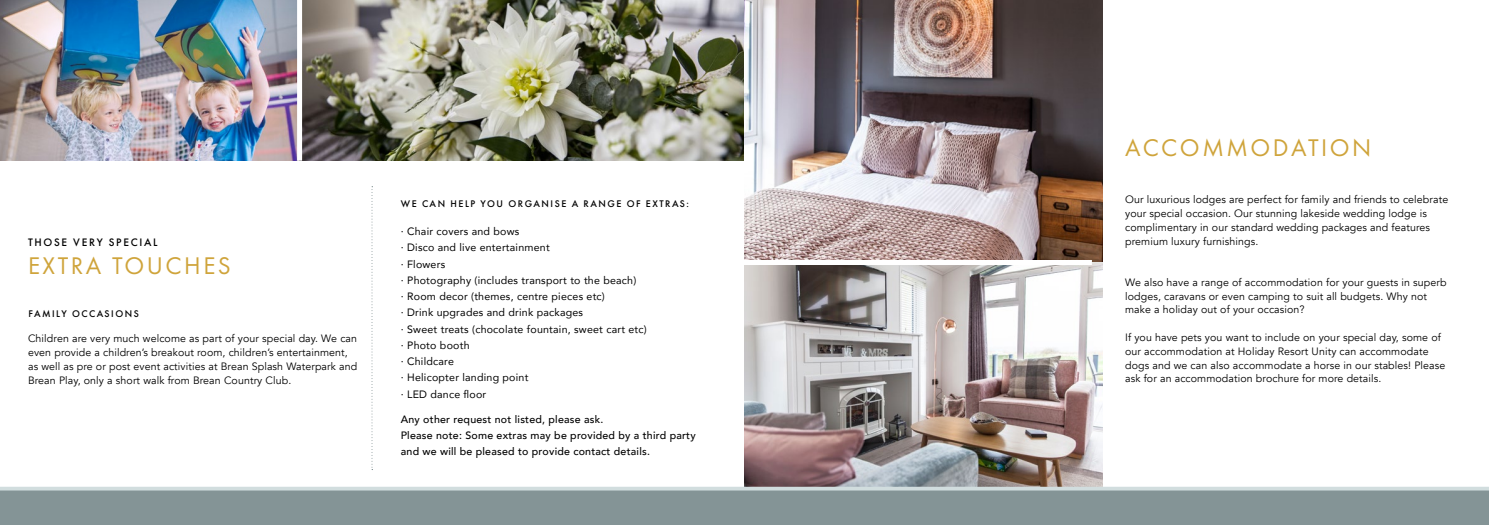
<style>
.page{position:relative;width:1489px;height:525px;background:#fff}
.page>*{position:absolute;margin:0;border:0;box-sizing:border-box;transform-origin:0 0}
.t1{font:25px "Futura PT";letter-spacing:.1em;color:#cfa43b}
.t2{font:500 11.25px "Futura PT";letter-spacing:.15em;color:#000}
.t3{font:10.62px/13.8px "Avenir";letter-spacing:.01em;color:#000}
.t4{font:10.62px/16.2px "Avenir";letter-spacing:.02em;color:#000}
.t5{font:500 10.62px/16.2px "Avenir";letter-spacing:.02em;color:#000}
.t6{font:500 10px "Futura PT";letter-spacing:.15em;color:#000}
</style>
<div class="page">
<img style="left:0;top:0;width:297px;height:161px">
<svg style="left:371px;top:186px;width:2px;height:284px"></svg>
<img style="left:302px;top:0;width:442px;height:161px">
<img style="left:744px;top:0;width:358px;height:486px">
<div style="left:733px;top:260px;width:358px;height:5px;background:#fff"></div>
<div style="left:0;top:489px;width:1488px;height:35px;background:#849496"></div>
<svg style="left:0;top:486px;width:1488px;height:4px;fill:#d1ddde"></svg>
<p class="t2" style="left:28px;top:235px;width:131px">THOSE VERY SPECIAL</p>
<h1 class="t1" style="left:28px;top:250px;width:204px">EXTRA TOUCHES</h1>
<p class="t6" style="left:28px;top:308px;width:112px">FAMILY OCCASIONS</p>
<p class="t3" style="left:28px;top:331px;width:331px">Children are very much welcome as part of your special day. We can even provide a children’s breakout room, children’s entertainment, as well as pre or post event activities at Brean Splash Waterpark and Brean Play, only a short walk from Brean Country Club.</p>
<p class="t6" style="left:401px;top:197px;width:289px">WE CAN HELP YOU ORGANISE A RANGE OF EXTRAS:</p>
<p class="t4" style="left:401px;top:223px;width:247px">· Chair covers and bows<br>· Disco and live entertainment<br>· Flowers<br>· Photography (includes transport to the beach)<br>· Room decor (themes, centre pieces etc)<br>· Drink upgrades and drink packages<br>· Sweet treats (chocolate fountain, sweet cart etc) · Photo booth<br>· Childcare<br>· Helicopter landing point<br>· LED dance floor</p>
<p class="t5" style="left:401px;top:410px;width:296px">Any other request not listed, please ask.<br>Please note: Some extras may be provided by a third party and we will be pleased to provide contact details.</p>
<h1 class="t1" style="left:1125px;top:133px;width:248px">ACCOMMODATION</h1>
<p class="t3" style="left:1125px;top:193px;width:325px">Our luxurious lodges are perfect for family and friends to celebrate your special occasion. Our stunning lakeside wedding lodge is complimentary in our standard wedding packages and features premium luxury furnishings.</p>
<p class="t3" style="left:1125px;top:275px;width:323px">We also have a range of accommodation for your guests in superb lodges, caravans or even camping to suit all budgets. Why not make a holiday out of your occasion?</p>
<p class="t3" style="left:1125px;top:330px;width:322px">If you have pets you want to include on your special day, some of our accommodation at Holiday Resort Unity can accommodate dogs and we can also accommodate a horse in our stables! Please ask for an accommodation brochure for more details.</p>
</div>
